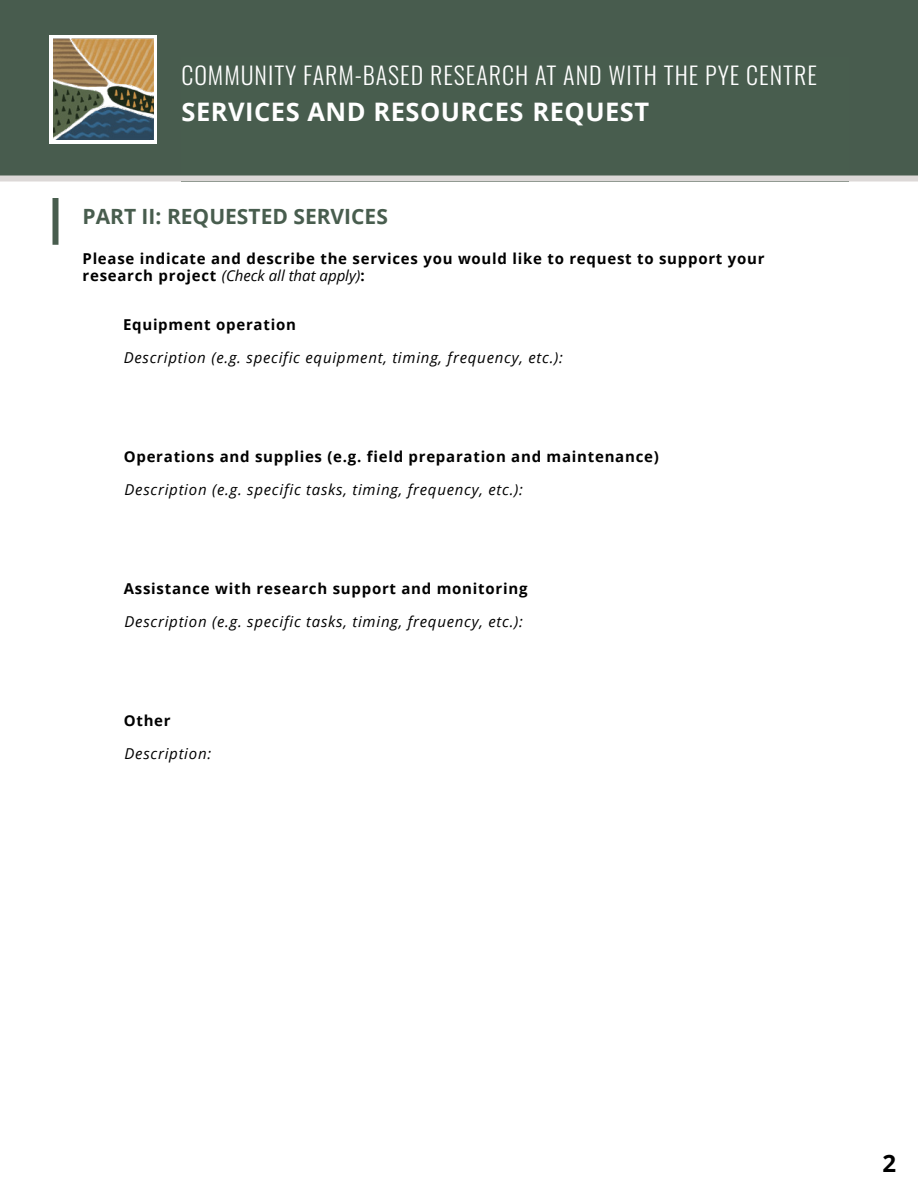
<style>
.page{position:relative;width:918px;height:1188px;background:#fff}
.page>*{position:absolute;margin:0;border:0;box-sizing:border-box;transform-origin:0 0}
.Page_Header_-_Black{font:700 25.5px "Open Sans";letter-spacing:.02em;color:#fff}
.Blue_Text_-_Align_Left{font:300 24px "Oswald";letter-spacing:.04em;color:#fff}
.Page_Subhead{font:700 24px "Open Sans";color:#000}
.Page_Header_-_Black-2{font:700 21px "Open Sans";color:#485d4e}
.Page_Subhead-2{font:700 15px/16.5px "Open Sans";letter-spacing:.05em;color:#000}
.Page_Subhead-3{font:italic 15px "Open Sans";letter-spacing:.05em;color:#000}
.s1{font-weight:400;font-style:italic}
</style>
<div class="page">
<div style="left:0;top:0;width:918px;height:176px;background:#485c4e"></div>
<div style="left:50px;top:35px;width:108px;height:109px;background:#fff"></div>
<img style="left:53px;top:39px;width:101px;height:101px">
<div style="left:0;top:176px;width:918px;height:6px;background:#dcd8d7"></div>
<div style="left:52px;top:198px;width:6px;height:47px;background:#485d4e"></div>
<p class="Blue_Text_-_Align_Left" style="left:182px;top:54px;width:637px">COMMUNITY FARM-BASED RESEARCH AT AND WITH THE PYE CENTRE</p>
<p class="Page_Header_-_Black" style="left:182px;top:94px;width:469px">SERVICES AND RESOURCES REQUEST</p>
<p class="Page_Header_-_Black-2" style="left:82px;top:201px;width:307px">PART II: REQUESTED SERVICES</p>
<p class="Page_Subhead-2" style="left:82px;top:250px;width:684px">Please indicate and describe the services you would like to request to support your research project <span class="s1">(Check all that apply)</span>:</p>
<p class="Page_Subhead-2" style="left:123px;top:316px;width:174px">Equipment operation</p>
<p class="Page_Subhead-3" style="left:124px;top:347px;width:441px">Description (e.g. specific equipment, timing, frequency, etc.):</p>
<p class="Page_Subhead-2" style="left:124px;top:448px;width:537px">Operations and supplies (e.g. field preparation and maintenance)</p>
<p class="Page_Subhead-3" style="left:124px;top:479px;width:400px">Description (e.g. specific tasks, timing, frequency, etc.):</p>
<p class="Page_Subhead-2" style="left:124px;top:580px;width:405px">Assistance with research support and monitoring</p>
<p class="Page_Subhead-3" style="left:124px;top:611px;width:400px">Description (e.g. specific tasks, timing, frequency, etc.):</p>
<p class="Page_Subhead-2" style="left:124px;top:712px;width:48px">Other</p>
<p class="Page_Subhead-3" style="left:124px;top:743px;width:88px">Description:</p>
<p class="Page_Subhead" style="left:883px;top:1146px;width:15px">2</p>
</div>
